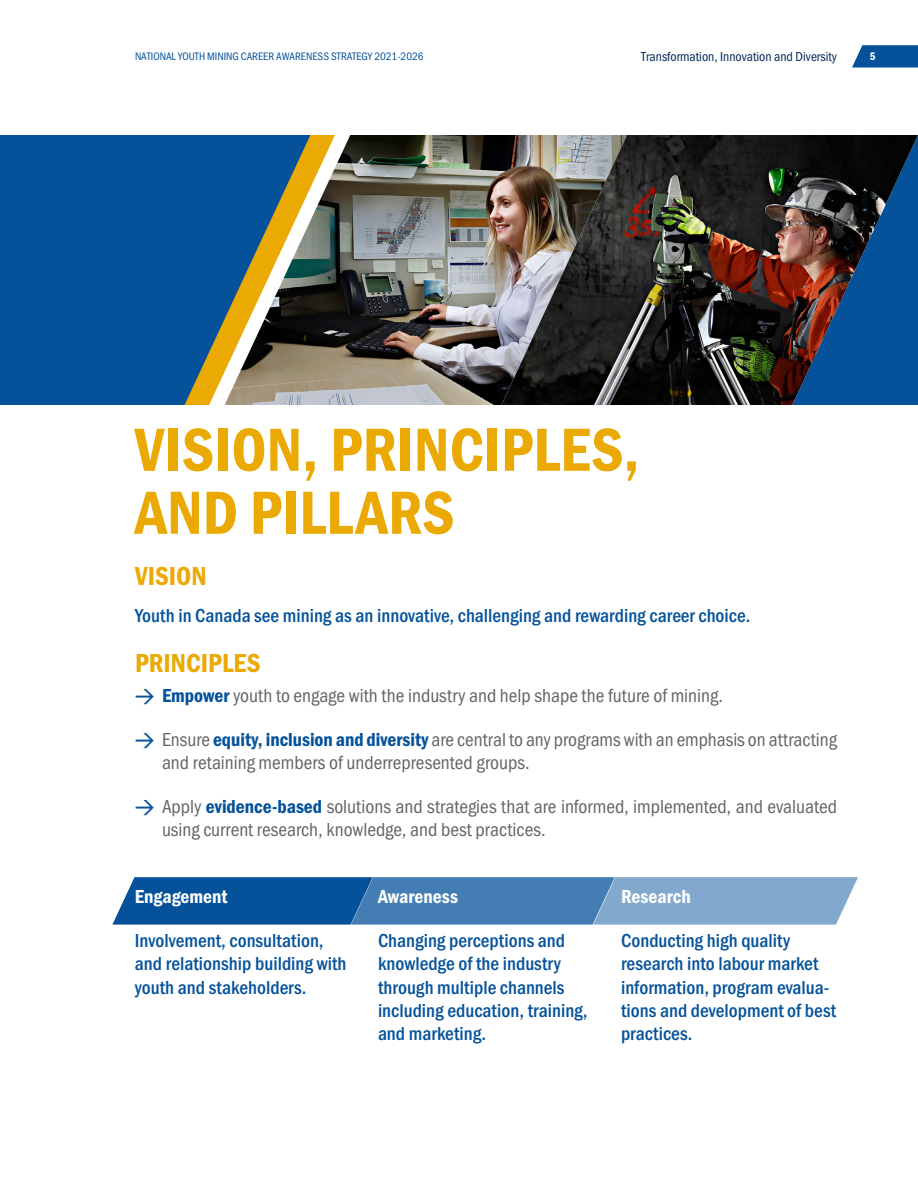
<style>
.page{position:relative;width:918px;height:1188px;background:#fff}
.page>*{position:absolute;margin:0;border:0;box-sizing:border-box;transform-origin:0 0}
.t1{font:63px/63px "Franklin Gothic URW Con Dem";color:#eba904}
.t2{font:27px "Franklin Gothic URW Con Dem";color:#eba904}
.t3{font:500 19.5px/23.4px "Franklin Gothic URW Con";color:#05529b}
.t4{font:19.5px/23.4px "Franklin Gothic URW Con Boo";color:#63656a}
.t5{font:19.5px "Franklin Gothic URW Con Dem";color:#fff}
.t6{font:13.5px "Franklin Gothic URW Con Boo";color:#002857}
.t7{font:11.25px "Franklin Gothic URW Con Boo";color:#05529b}
.t8{font:11.25px "Franklin Gothic URW Con Dem";color:#fff}
.s1{font-family:"DIN Pro";font-weight:500;color:#05529b}
.s2{font-family:"Franklin Gothic URW Con Dem";color:#05529b}
</style>
<div class="page">
<svg style="left:852px;top:45px;width:66px;height:23px;background:#1f64a5"></svg>
<div style="left:0;top:135px;width:185px;height:270px;background:#05529b"></div>
<img style="left:335px;top:135px;width:166px;height:270px">
<img style="left:501px;top:135px;width:417px;height:270px">
<svg style="left:112px;top:877px;width:746px;height:48px;background:#4c83b7"></svg>
<svg style="left:185px;top:135px;width:150px;height:270px;background:#5c7476"></svg>
<p class="t7" style="left:135px;top:49px;width:290px">NATIONAL YOUTH MINING CAREER AWARENESS STRATEGY 2021-2026</p>
<p class="t6" style="left:641px;top:48px;width:197px">Transformation, Innovation and Diversity</p>
<p class="t8" style="left:870px;top:49px;width:7px">5</p>
<h1 class="t1" style="left:135px;top:416px;width:506px">VISION, PRINCIPLES,<br>AND PILLARS</h1>
<h2 class="t2" style="left:135px;top:558px;width:73px">VISION</h2>
<p class="t3" style="left:135px;top:603px;width:614px">Youth in Canada see mining as an innovative, challenging and rewarding career choice.</p>
<h2 class="t2" style="left:135px;top:645px;width:127px">PRINCIPLES</h2>
<p class="t4" style="left:135px;top:684px;width:590px"><span class="s1">→</span> <span class="s2">Empower</span> youth to engage with the industry and help shape the future of mining.</p>
<p class="t4" style="left:162px;top:727px;width:676px;text-indent:-27px"><span class="s1">→</span> Ensure <span class="s2">equity, inclusion and diversity</span> are central to any programs with an emphasis on attracting and retaining members of underrepresented groups.</p>
<p class="t4" style="left:162px;top:794px;width:676px;text-indent:-27px"><span class="s1">→</span> Apply <span class="s2">evidence-based</span> solutions and strategies that are informed, implemented, and evaluated using current research, knowledge, and best practices.</p>
<p class="t5" style="left:135px;top:884px;width:94px">Engagement</p>
<p class="t3" style="left:135px;top:928px;width:213px">Involvement, consultation, and relationship building with youth and stakeholders.</p>
<p class="t5" style="left:378px;top:884px;width:81px">Awareness</p>
<p class="t3" style="left:378px;top:928px;width:211px">Changing perceptions and knowledge of the industry through multiple channels including education, training, and marketing.</p>
<p class="t5" style="left:621px;top:884px;width:71px">Research</p>
<p class="t3" style="left:621px;top:928px;width:217px">Conducting high quality research into labour market information, program evalua&shy;tions and development of best practices.</p>
</div>
